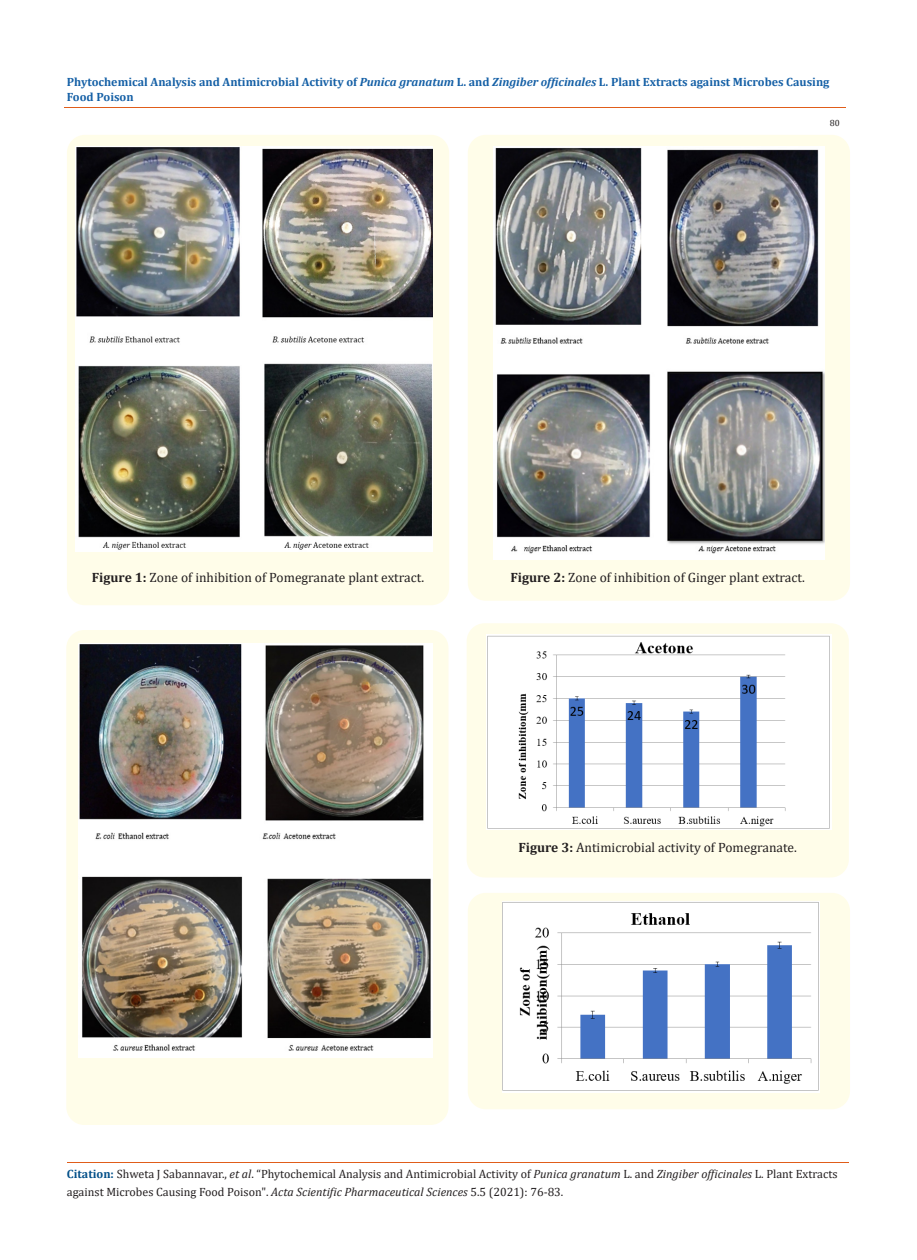
<style>
.page{position:relative;width:917px;height:1260px;background:#fff}
.page>*{position:absolute;margin:0;border:0;box-sizing:border-box;transform-origin:0 0}
.t1{font:13.5px "Cambria";color:#231f20}
.t2{font:12px/18px "Cambria";color:#231f20}
.t3{font:700 12px/15px "Cambria";color:#1560a6}
.t4{font:9px "Cambria";color:#231f20}
.s1{font-style:italic}
.s2{font-weight:700}
.s3{font-weight:700;color:#035089}
</style>
<div class="page">
<div style="left:66px;top:630px;width:382px;height:495px;background:#fffde9;border-radius:18px"></div>
<div style="left:468px;top:135px;width:382px;height:466px;background:#fffde9;border-radius:18px"></div>
<div style="left:67px;top:135px;width:382px;height:470px;background:#fffde9;border-radius:18px"></div>
<img style="left:75px;top:147px;width:357px;height:405px">
<img style="left:78px;top:644px;width:354px;height:414px">
<img style="left:493px;top:147px;width:331px;height:413px">
<div style="left:466px;top:623px;width:382px;height:255px;background:#fffde9;border-radius:18px"></div>
<img style="left:486px;top:634px;width:345px;height:196px">
<div style="left:468px;top:893px;width:382px;height:216px;background:#fffde9;border-radius:18px"></div>
<img style="left:502px;top:901px;width:317px;height:191px">
<hr style="left:64px;top:108px;width:781px;height:1px;background:#e05d1a">
<hr style="left:67px;top:1162px;width:781px;height:1px;background:#e05d1a">
<p class="t3" style="left:67px;top:74px;width:764px">Phytochemical Analysis and Antimicrobial Activity of <span class="s1">Punica granatum</span> L. and <span class="s1">Zingiber officinales</span> L. Plant Extracts against Microbes Causing<br>Food Poison</p>
<p class="t4" style="left:829px;top:118px;width:11px">80</p>
<p class="t1" style="left:92px;top:570px;width:334px"><span class="s2">Figure 1:</span> Zone of inhibition of Pomegranate plant extract.</p>
<p class="t1" style="left:510px;top:570px;width:296px"><span class="s2">Figure 2:</span> Zone of inhibition of Ginger plant extract.</p>
<p class="t1" style="left:518px;top:839px;width:280px"><span class="s2">Figure 3:</span> Antimicrobial activity of Pomegranate.</p>
<p class="t2" style="left:67px;top:1165px;width:772px"><span class="s3">Citation:</span> Shweta J Sabannavar., <span class="s1">et al</span>. “Phytochemical Analysis and Antimicrobial Activity of <span class="s1">Punica granatum</span> L. and <span class="s1">Zingiber officinales</span> L. Plant Extracts against Microbes Causing Food Poison". <span class="s1">Acta Scientific Pharmaceutical Sciences</span> 5.5 (2021): 76-83.</p>
</div>
